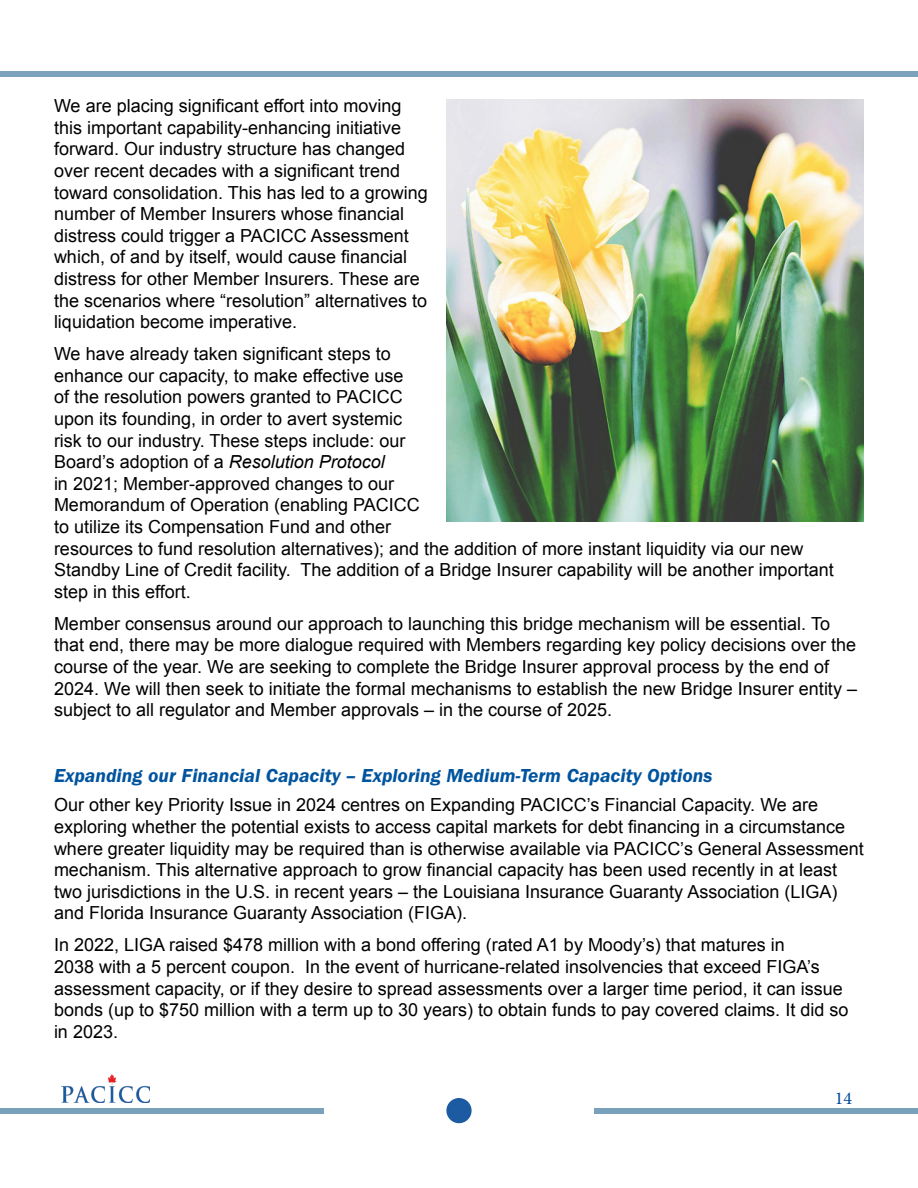
<style>
.page{position:relative;width:918px;height:1188px;background:#fff}
.page>*{position:absolute;margin:0;border:0;box-sizing:border-box;transform-origin:0 0}
.t1{font:italic 600 19.5px "ITC Franklin Gothic Std";color:#00549e}
.t2{font:18px/21.6px "Arial";color:#000}
.t3{font:18px "Minion Pro";color:#00459e}
.s1{font-style:italic}
</style>
<div class="page">
<img style="left:62px;top:1075px;width:88px;height:27px">
<div style="left:0;top:71px;width:918px;height:6px;background:#7da2bd"></div>
<div style="left:446px;top:1098px;width:26px;height:25px;background:#1c5ba2;border-radius:50%"></div>
<div style="left:0;top:1108px;width:323px;height:6px;background:#7aa1bc"></div>
<div style="left:595px;top:1108px;width:323px;height:6px;background:#7aa1bc"></div>
<img style="left:446px;top:100px;width:418px;height:422px">
<p class="t2" style="left:54px;top:95px;width:375px">We are placing significant effort into moving this important capability-enhancing initiative forward. Our industry structure has changed over recent decades with a significant trend toward consolidation. This has led to a growing number of Member Insurers whose financial distress could trigger a PACICC Assessment which, of and by itself, would cause financial distress for other Member Insurers. These are the scenarios where “resolution” alternatives to liquidation become imperative.</p>
<p class="t2" style="left:54px;top:343px;width:781px">We have already taken significant steps to<br>enhance our capacity, to make effective use<br>of the resolution powers granted to PACICC<br>upon its founding, in order to avert systemic<br>risk to our industry. These steps include: our<br>Board’s adoption of a <span class="s1">Resolution Protocol<br></span>in 2021; Member-approved changes to our<br>Memorandum of Operation (enabling PACICC<br>to utilize its Compensation Fund and other<br>resources to fund resolution alternatives); and the addition of more instant liquidity via our new Standby Line of Credit facility. The addition of a Bridge Insurer capability will be another important step in this effort.</p>
<p class="t2" style="left:54px;top:613px;width:805px">Member consensus around our approach to launching this bridge mechanism will be essential. To that end, there may be more dialogue required with Members regarding key policy decisions over the course of the year. We are seeking to complete the Bridge Insurer approval process by the end of 2024. We will then seek to initiate the formal mechanisms to establish the new Bridge Insurer entity – subject to all regulator and Member approvals – in the course of 2025.</p>
<p class="t1" style="left:54px;top:765px;width:660px">Expanding our Financial Capacity – Exploring Medium-Term Capacity Options</p>
<p class="t2" style="left:54px;top:794px;width:811px">Our other key Priority Issue in 2024 centres on Expanding PACICC’s Financial Capacity. We are exploring whether the potential exists to access capital markets for debt financing in a circumstance where greater liquidity may be required than is otherwise available via PACICC’s General Assessment mechanism. This alternative approach to grow financial capacity has been used recently in at least two jurisdictions in the U.S. in recent years – the Louisiana Insurance Guaranty Association (LIGA) and Florida Insurance Guaranty Association (FIGA).</p>
<p class="t2" style="left:54px;top:935px;width:796px">In 2022, LIGA raised $478 million with a bond offering (rated A1 by Moody’s) that matures in<br>2038 with a 5 percent coupon. In the event of hurricane-related insolvencies that exceed FIGA’s assessment capacity, or if they desire to spread assessments over a larger time period, it can issue bonds (up to $750 million with a term up to 30 years) to obtain funds to pay covered claims. It did so in 2023.</p>
<p class="t3" style="left:835px;top:1086px;width:19px">14</p>
</div>
